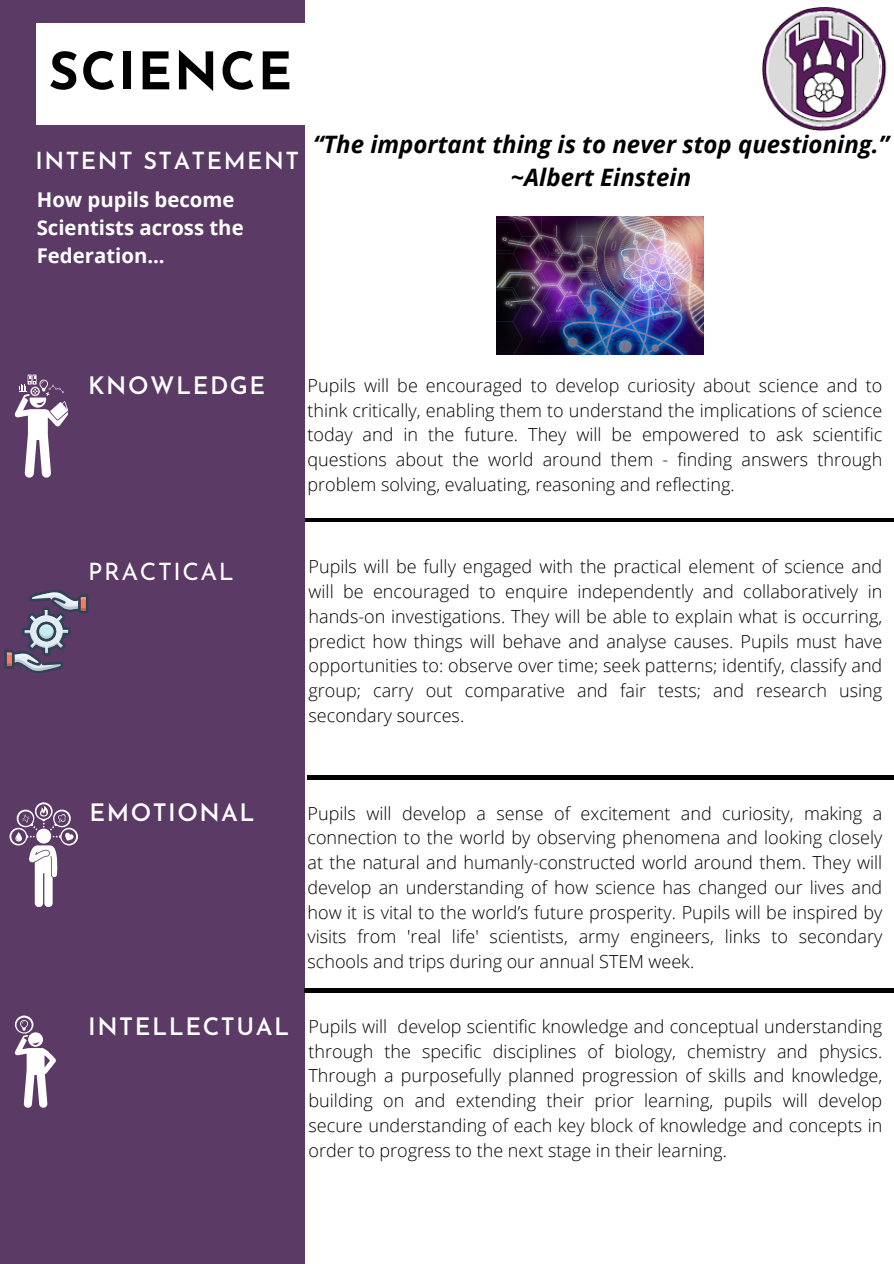
<style>
.page{position:relative;width:894px;height:1264px;background:#fff}
.page>*{position:absolute;margin:0;border:0;box-sizing:border-box;transform-origin:0 0}
.t1{font:700 51.6px "Josefin Sans";letter-spacing:.035em;color:#000}
.t2{font:italic 700 24px "Open Sans";color:#000}
.t3{font:600 24px "Josefin Sans";letter-spacing:.065em;color:#fff}
.t4{font:24px "Josefin Sans";letter-spacing:.065em;color:#fff}
.t5{font:600 23.4px "Josefin Sans";letter-spacing:.065em;color:#fff}
.t6{font:700 20.4px/28.2px "Open Sans";color:#fff}
.t7{font:300 18px/24.8px "Open Sans";color:#000;text-align:justify}
</style>
<div class="page">
<div style="left:0;top:0;width:304px;height:1263px;background:#5c3a66"></div>
<div style="left:36px;top:23px;width:768px;height:101px;background:#fff"></div>
<svg style="left:4px;top:589px;width:84px;height:84px"></svg>
<svg style="left:9px;top:802px;width:69px;height:105px"></svg>
<svg style="left:15px;top:375px;width:53px;height:103px"></svg>
<svg style="left:15px;top:1015px;width:41px;height:92px"></svg>
<hr style="left:305px;top:518px;width:588px;height:4px;background:#000">
<hr style="left:307px;top:775px;width:586px;height:4px;background:#000">
<hr style="left:304px;top:988px;width:589px;height:4px;background:#000">
<img style="left:496px;top:216px;width:207px;height:138px">
<img style="left:762px;top:8px;width:125px;height:123px">
<p class="t1" style="left:49px;top:51px;width:245px">SCIENCE</p>
<p class="t5" style="left:35px;top:152px;width:265px">INTENT STATEMENT</p>
<p class="t6" style="left:37px;top:185px;width:208px">How pupils become<br>Scientists across the<br>Federation...</p>
<p class="t2" style="left:313px;top:128px;width:577px">“The important thing is to never stop questioning.”</p>
<p class="t2" style="left:511px;top:160px;width:182px">~Albert Einstein</p>
<p class="t3" style="left:88px;top:375px;width:178px">KNOWLEDGE</p>
<p class="t4" style="left:88px;top:561px;width:147px">PRACTICAL</p>
<p class="t7" style="left:307px;top:372px;width:576px">Pupils will be encouraged to develop curiosity about science and to think critically, enabling them to understand the implications of science today and in the future. They will be empowered to ask scientific questions about the world around them - finding answers through problem solving, evaluating, reasoning and reflecting.</p>
<p class="t7" style="left:308px;top:554px;width:575px">Pupils will be fully engaged with the practical element of science and will be encouraged to enquire independently and collaboratively in hands-on investigations. They will be able to explain what is occurring, predict how things will behave and analyse causes. Pupils must have opportunities to: observe over time; seek patterns; identify, classify and group; carry out comparative and fair tests; and research using secondary sources.</p>
<p class="t3" style="left:89px;top:803px;width:167px">EMOTIONAL</p>
<p class="t3" style="left:88px;top:1016px;width:202px">INTELLECTUAL</p>
<p class="t7" style="left:307px;top:800px;width:576px">Pupils will develop a sense of excitement and curiosity, making a connection to the world by observing phenomena and looking closely at the natural and humanly-constructed world around them. They will develop an understanding of how science has changed our lives and how it is vital to the world’s future prosperity. Pupils will be inspired by visits from 'real life' scientists, army engineers, links to secondary schools and trips during our annual STEM week.</p>
<p class="t7" style="left:308px;top:1013px;width:575px">Pupils will develop scientific knowledge and conceptual understanding through the specific disciplines of biology, chemistry and physics.<br>Through a purposefully planned progression of skills and knowledge, building on and extending their prior learning, pupils will develop secure understanding of each key block of knowledge and concepts in order to progress to the next stage in their learning.</p>
</div>
